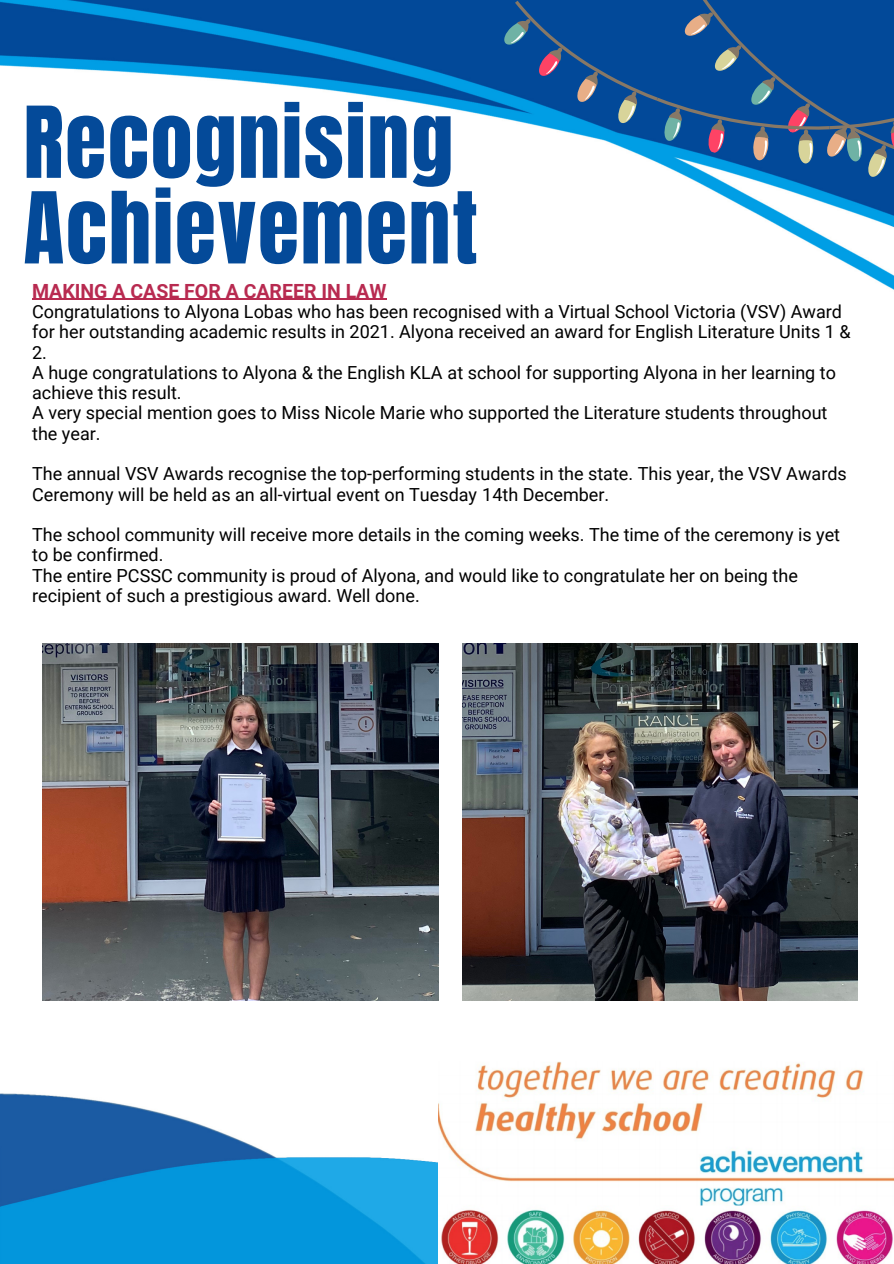
<style>
.page{position:relative;width:894px;height:1264px;background:#fff}
.page>*{position:absolute;margin:0;border:0;box-sizing:border-box;transform-origin:0 0}
.t1{font:84px "Anton";letter-spacing:.02em;color:#044a99}
.t2{font:700 19.5px "Roboto";color:#b82a50}
.t3{font:18px/20.2px "Roboto";color:#000}
</style>
<div class="page">
<img style="left:0;top:0;width:893px;height:1263px">
<img style="left:43px;top:643px;width:395px;height:357px">
<img style="left:462px;top:643px;width:395px;height:357px">
<hr style="left:32px;top:299px;width:354px;height:1px;background:#b82a50">
<svg style="left:501px;top:0;width:392px;height:180px;background:#2f6aa6"></svg>
<img style="left:438px;top:1051px;width:455px;height:212px">
<p class="t1" style="left:23px;top:82px;width:431px">Recognising</p>
<p class="t1" style="left:23px;top:168px;width:456px">Achievement</p>
<p class="t2" style="left:32px;top:280px;width:356px">MAKING A CASE FOR A CAREER IN LAW</p>
<p class="t3" style="left:32px;top:302px;width:819px">Congratulations to Alyona Lobas who has been recognised with a Virtual School Victoria (VSV) Award for her outstanding academic results in 2021. Alyona received an award for English Literature Units 1 &amp;<br>2.</p>
<p class="t3" style="left:32px;top:362px;width:805px">A huge congratulations to Alyona &amp; the English KLA at school for supporting Alyona in her learning to achieve this result.</p>
<p class="t3" style="left:32px;top:403px;width:796px">A very special mention goes to Miss Nicole Marie who supported the Literature students throughout the year.</p>
<p class="t3" style="left:32px;top:464px;width:816px">The annual VSV Awards recognise the top-performing students in the state. This year, the VSV Awards<br>Ceremony will be held as an all-virtual event on Tuesday 14th December.</p>
<p class="t3" style="left:32px;top:525px;width:809px">The school community will receive more details in the coming weeks. The time of the ceremony is yet to be confirmed.</p>
<p class="t3" style="left:32px;top:565px;width:767px">The entire PCSSC community is proud of Alyona, and would like to congratulate her on being the recipient of such a prestigious award. Well done.</p>
</div>
